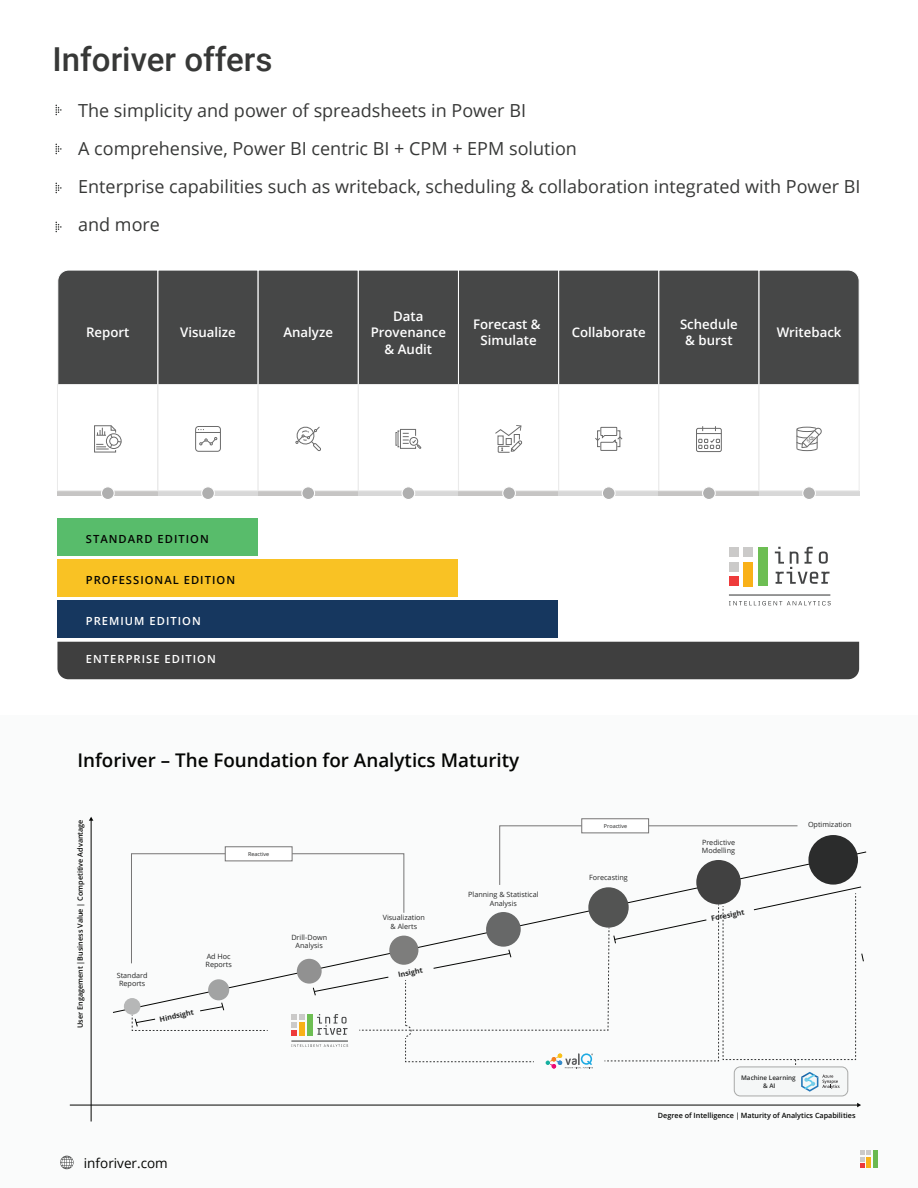
<style>
.page{position:relative;width:918px;height:1188px;background:#fff}
.page>*{position:absolute;margin:0;border:0;box-sizing:border-box;transform-origin:0 0}
.t1{font:500 33px "Roboto";color:#373837}
.t2{font:600 18.9px "Open Sans";color:#040503}
.t3{font:18px/38.1px "Open Sans";color:#373837}
.t4{font:13.5px "Open Sans";color:#040503}
.t5{font:600 13.2px/16.8px "Open Sans";color:#fff;text-align:center}
.t6{font:600 11.25px "Open Sans";letter-spacing:.09em;color:#040503}
.t7{font:600 11.25px "Open Sans";letter-spacing:.09em;color:#fff}
.t8{font:7.2px/8.7px "Open Sans";color:#252626;text-align:center}
.t9{font:600 7.2px "Open Sans";color:#040503}
.t10{font:700 7.2px "Open Sans";color:#252626}
.t11{font:600 6.3px/7.6px "Open Sans";color:#252626;text-align:center}
.t12{font:5.4px "Open Sans";color:#252626}
</style>
<div class="page">
<div style="left:0;top:716px;width:918px;height:472px;background:#fafbfb"></div>
<svg style="left:60px;top:1156px;width:14px;height:13px"></svg>
<hr style="left:873px;top:1151px;width:4px;height:17px;background:#6bb950">
<svg style="left:860px;top:1151px;width:11px;height:17px"></svg>
<div style="left:734px;top:1067px;width:114px;height:29px;background:#f5f7f7;border-radius:6px"></div>
<div style="left:734px;top:1067px;width:114px;height:29px;border:1px solid #a8a9a8;border-radius:6px"></div>
<hr style="left:91px;top:820px;width:1px;height:302px;background:#040503">
<svg style="left:89px;top:817px;width:4px;height:4px"></svg>
<hr style="left:70px;top:1105px;width:788px;height:1px;background:#040503">
<svg style="left:857px;top:1103px;width:4px;height:4px"></svg>
<div style="left:124px;top:998px;width:17px;height:17px;background:#b6b7b7;border-radius:50%"></div>
<div style="left:582px;top:819px;width:67px;height:14px;background:#fff"></div>
<svg style="left:131px;top:826px;width:733px;height:266px"></svg>
<svg style="left:55px;top:105px;width:7px;height:10px"></svg>
<svg style="left:55px;top:144px;width:7px;height:10px"></svg>
<svg style="left:55px;top:183px;width:7px;height:10px"></svg>
<svg style="left:55px;top:222px;width:7px;height:10px"></svg>
<div style="left:57px;top:270px;width:101px;height:114px;background:#464747"></div>
<div style="left:57px;top:491px;width:101px;height:5px;background:#c6c5c4"></div>
<div style="left:57px;top:384px;width:101px;height:107px;background:#fff;border:1px solid #eaeaea"></div>
<svg style="left:94px;top:425px;width:28px;height:28px"></svg>
<div style="left:102px;top:487px;width:12px;height:13px;background:#afafaf;border-radius:50%"></div>
<div style="left:101px;top:486px;width:14px;height:14px;border:1px solid #fff;border-radius:50%"></div>
<div style="left:158px;top:270px;width:100px;height:115px;background:#464747"></div>
<div style="left:158px;top:491px;width:100px;height:5px;background:#d8d8d8"></div>
<div style="left:158px;top:384px;width:100px;height:107px;background:#fff;border:1px solid #eaeaea"></div>
<div style="left:195px;top:426px;width:26px;height:26px;border:1px solid #6b6b6b;border-radius:3px"></div>
<svg style="left:196px;top:429px;width:24px;height:16px"></svg>
<div style="left:202px;top:487px;width:12px;height:13px;background:#afafaf;border-radius:50%"></div>
<div style="left:201px;top:486px;width:14px;height:14px;border:1px solid #fff;border-radius:50%"></div>
<div style="left:258px;top:270px;width:101px;height:115px;background:#464747;border:1px solid #fff"></div>
<div style="left:258px;top:491px;width:100px;height:5px;background:#c6c5c4"></div>
<div style="left:258px;top:384px;width:101px;height:107px;background:#fff;border:1px solid #eaeaea"></div>
<svg style="left:295px;top:426px;width:26px;height:25px"></svg>
<div style="left:302px;top:487px;width:13px;height:13px;background:#afafaf;border-radius:50%"></div>
<div style="left:301px;top:486px;width:14px;height:14px;border:1px solid #fff;border-radius:50%"></div>
<div style="left:358px;top:270px;width:101px;height:115px;background:#464747;border:1px solid #fff"></div>
<div style="left:358px;top:491px;width:100px;height:5px;background:#d8d8d8"></div>
<div style="left:358px;top:384px;width:101px;height:107px;background:#fff;border:1px solid #eaeaea"></div>
<svg style="left:396px;top:429px;width:26px;height:20px"></svg>
<div style="left:402px;top:487px;width:13px;height:13px;background:#afafaf;border-radius:50%"></div>
<div style="left:402px;top:486px;width:13px;height:14px;border:1px solid #fff;border-radius:50%"></div>
<div style="left:458px;top:270px;width:101px;height:115px;background:#464747;border:1px solid #fff"></div>
<div style="left:459px;top:491px;width:100px;height:5px;background:#c6c5c4"></div>
<div style="left:458px;top:384px;width:101px;height:107px;background:#fff;border:1px solid #eaeaea"></div>
<svg style="left:495px;top:425px;width:28px;height:28px"></svg>
<div style="left:503px;top:487px;width:12px;height:13px;background:#afafaf;border-radius:50%"></div>
<div style="left:502px;top:486px;width:14px;height:14px;border:1px solid #fff;border-radius:50%"></div>
<div style="left:558px;top:270px;width:101px;height:115px;background:#464747;border:1px solid #fff"></div>
<div style="left:559px;top:491px;width:100px;height:5px;background:#d8d8d8"></div>
<div style="left:558px;top:384px;width:101px;height:107px;background:#fff;border:1px solid #eaeaea"></div>
<svg style="left:595px;top:426px;width:28px;height:25px"></svg>
<div style="left:602px;top:487px;width:13px;height:13px;background:#afafaf;border-radius:50%"></div>
<div style="left:602px;top:486px;width:14px;height:14px;border:1px solid #fff;border-radius:50%"></div>
<div style="left:659px;top:270px;width:100px;height:115px;background:#464747;border:1px solid #fff"></div>
<div style="left:659px;top:491px;width:100px;height:5px;background:#c6c5c4"></div>
<div style="left:659px;top:384px;width:100px;height:107px;background:#fff;border:1px solid #eaeaea"></div>
<div style="left:696px;top:428px;width:26px;height:24px;border:1px solid #6b6b6b;border-radius:2px"></div>
<svg style="left:697px;top:426px;width:24px;height:23px"></svg>
<div style="left:703px;top:487px;width:12px;height:13px;background:#afafaf;border-radius:50%"></div>
<div style="left:702px;top:486px;width:14px;height:14px;border:1px solid #fff;border-radius:50%"></div>
<div style="left:759px;top:270px;width:101px;height:115px;background:#464747"></div>
<div style="left:759px;top:491px;width:100px;height:5px;background:#d8d8d8"></div>
<div style="left:759px;top:384px;width:100px;height:107px;background:#fff;border:1px solid #eaeaea"></div>
<div style="left:803px;top:487px;width:12px;height:13px;background:#afafaf;border-radius:50%"></div>
<div style="left:802px;top:486px;width:14px;height:14px;border:1px solid #fff;border-radius:50%"></div>
<div style="left:57px;top:519px;width:201px;height:37px;background:#58bc6b"></div>
<div style="left:57px;top:560px;width:401px;height:37px;background:#f9c224"></div>
<div style="left:57px;top:601px;width:501px;height:37px;background:#16375f"></div>
<div style="left:57px;top:642px;width:802px;height:37px;background:#3f3f3f"></div>
<div style="left:729px;top:577px;width:10px;height:9px;background:#ee3b3b"></div>
<div style="left:729px;top:562px;width:10px;height:10px;background:#cbcac9"></div>
<div style="left:743px;top:562px;width:10px;height:24px;background:#f9b118"></div>
<div style="left:758px;top:548px;width:10px;height:38px;background:#6dbe53"></div>
<div style="left:729px;top:548px;width:10px;height:9px;background:#cbcac9"></div>
<div style="left:743px;top:548px;width:10px;height:9px;background:#cbcac9"></div>
<svg style="left:775px;top:547px;width:55px;height:37px"></svg>
<hr style="left:729px;top:595px;width:101px;height:1px;background:#313232">
<svg style="left:729px;top:601px;width:102px;height:4px"></svg>
<svg style="left:796px;top:426px;width:26px;height:26px"></svg>
<h1 class="t1" style="left:53px;top:37px;width:222px">Inforiver offers</h1>
<p class="t3" style="left:78px;top:91px;width:784px">The simplicity and power of spreadsheets in Power BI<br>A comprehensive, Power BI centric BI + CPM + EPM solution<br>Enterprise capabilities such as writeback, scheduling &amp; collaboration integrated with Power BI and more</p>
<p class="t5" style="left:86px;top:324px;width:45px">Report</p>
<p class="t5" style="left:180px;top:324px;width:57px">Visualize</p>
<p class="t5" style="left:283px;top:324px;width:51px">Analyze</p>
<p class="t5" style="left:371px;top:307px;width:77px">Data<br>Provenance &amp; Audit</p>
<p class="t5" style="left:473px;top:316px;width:69px;line-height:15.9px">Forecast &amp;<br>Simulate</p>
<p class="t5" style="left:572px;top:324px;width:76px">Collaborate</p>
<p class="t5" style="left:680px;top:316px;width:59px;line-height:15.9px">Schedule &amp; burst</p>
<p class="t5" style="left:777px;top:324px;width:66px">Writeback</p>
<p class="t6" style="left:86px;top:531px;width:125px">STANDARD EDITION</p>
<p class="t6" style="left:86px;top:572px;width:151px">PROFESSIONAL EDITION</p>
<p class="t7" style="left:86px;top:614px;width:117px">PREMIUM EDITION</p>
<p class="t7" style="left:86px;top:651px;width:132px">ENTERPRISE EDITION</p>
<p class="t2" style="left:77px;top:747px;width:443px">Inforiver – The Foundation for Analytics Maturity</p>
<p class="t9" style="left:75px;top:1028px;width:210px;rotate:-90deg">User Engagement |Business Value | Competitive Advantage</p>
<p class="t12" style="left:248px;top:850px;width:23px">Reactive</p>
<p class="t8" style="left:117px;top:971px;width:32px">Standard<br>Reports</p>
<p class="t8" style="left:206px;top:952px;width:28px;text-align:left">Ad Hoc<br>Reports</p>
<p class="t10" style="left:159px;top:1014px;width:36px;rotate:-12deg">Hindsight</p>
<p class="t8" style="left:291px;top:932px;width:37px">Drill-Down<br>Analysis</p>
<p class="t4" style="left:84px;top:1154px;width:85px">inforiver.com</p>
<p class="t8" style="left:383px;top:913px;width:44px">Visualization &amp; Alerts</p>
<p class="t10" style="left:397px;top:970px;width:26px;rotate:-12deg">Insight</p>
<p class="t8" style="left:468px;top:890px;width:72px">Planning &amp; Statistical<br>Analysis</p>
<p class="t12" style="left:604px;top:823px;width:25px">Proactive</p>
<p class="t8" style="left:589px;top:872px;width:40px">Forecasting</p>
<p class="t8" style="left:702px;top:837px;width:35px;text-align:left">Predictive<br>Modelling</p>
<p class="t10" style="left:710px;top:914px;width:35px;rotate:-12deg">Foresight</p>
<p class="t8" style="left:808px;top:820px;width:45px">Optimization</p>
<p class="t11" style="left:741px;top:1074px;width:56px">Machine Learning &amp; AI</p>
<p class="t9" style="left:658px;top:1110px;width:199px">Degree of Intelligence | Maturity of Analytics Capabilities</p>
</div>
